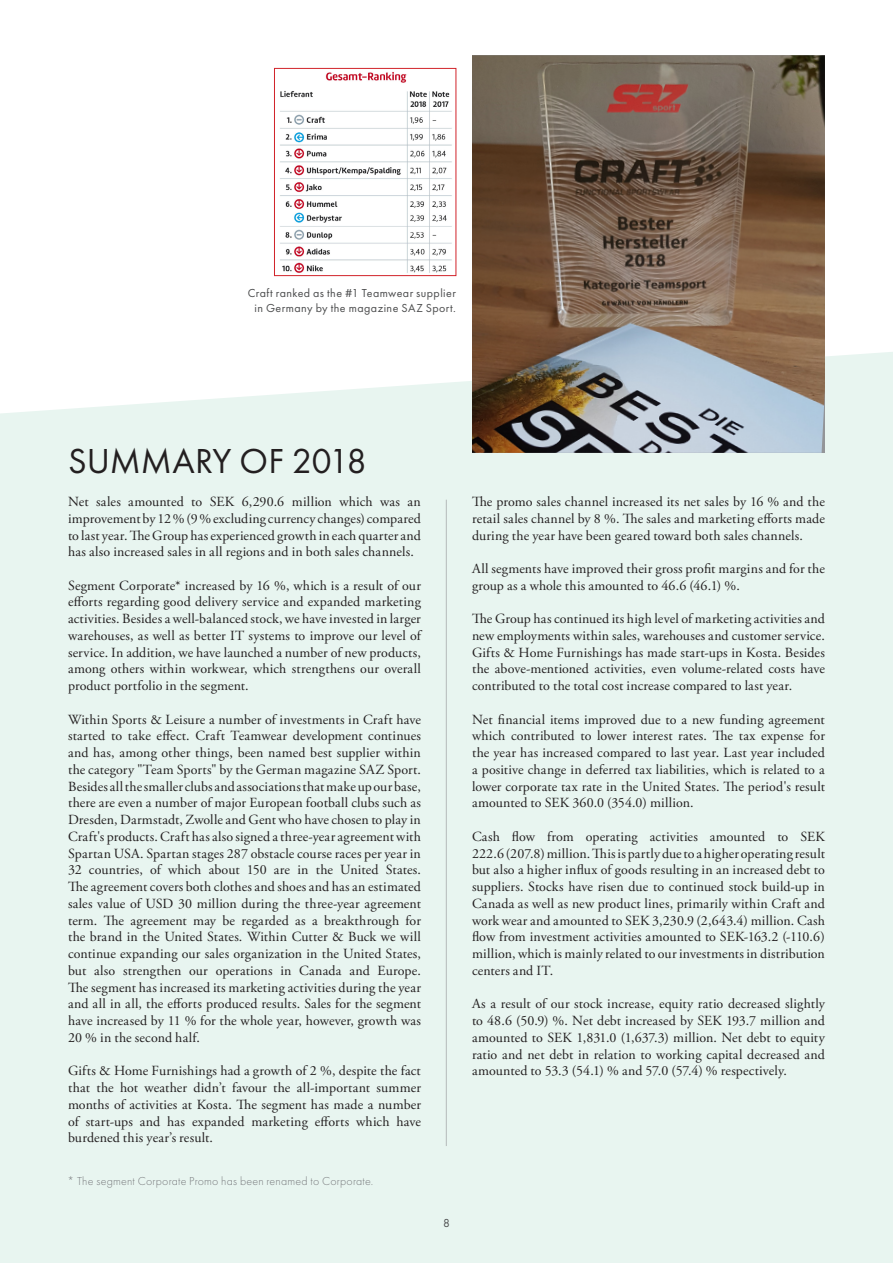
<style>
.page{position:relative;width:893px;height:1263px;background:#fff}
.page>*{position:absolute;margin:0;border:0;box-sizing:border-box;transform-origin:0 0}
.Brödtext{font:36px "Futura PT";letter-spacing:-.01em;color:#231f20}
.Brödtext-2{font:13.95px/16.8px "Adobe Garamond Pro";letter-spacing:.01em;color:#231f20;text-align:justify}
.Bildtext{font:12px/15px "Futura PT";letter-spacing:.035em;color:#4b4c4d;text-align:center}
.Tabelltext_vänster{font:300 12px "Futura PT";letter-spacing:.015em;color:#787a7d}
.Header___Footer{font:12px "Futura PT";color:#4b4c4d}
</style>
<div class="page">
<div style="left:0;top:352px;width:893px;height:911px;background:#e8f5f0"></div>
<img style="left:472px;top:55px;width:353px;height:398px">
<img style="left:280px;top:72px;width:172px;height:201px">
<div style="left:274px;top:68px;width:182px;height:208px;border:1px solid #d1232a"></div>
<hr style="left:446px;top:500px;width:1px;height:646px;background:#939598">
<p class="Bildtext" style="left:248px;top:285px;width:210px">Craft ranked as the #1 Teamwear supplier in Germany by the magazine SAZ Sport.</p>
<p class="Brödtext" style="left:68px;top:439px;width:300px">SUMMARY OF 2018</p>
<p class="Brödtext-2" style="left:68px;top:494px;width:354px">Net sales amounted to SEK 6,290.6 million which was an improvement by 12 % (9 % excluding currency changes) compared to last year. The Group has experienced growth in each quarter and has also increased sales in all regions and in both sales channels.</p>
<p class="Brödtext-2" style="left:68px;top:577px;width:354px">Segment Corporate* increased by 16 %, which is a result of our efforts regarding good delivery service and expanded marketing activities. Besides a well-balanced stock, we have invested in larger warehouses, as well as better IT systems to improve our level of service. In addition, we have launched a number of new products, among others within workwear, which strengthens our overall product portfolio in the segment.</p>
<p class="Brödtext-2" style="left:68px;top:711px;width:354px">Within Sports &amp; Leisure a number of investments in Craft have started to take effect. Craft Teamwear development continues and has, among other things, been named best supplier within the category "Team Sports" by the German magazine SAZ Sport.<br>Besides all the smaller clubs and associations that make up our base, there are even a number of major European football clubs such as Dresden, Darmstadt, Zwolle and Gent who have chosen to play in Craft's products. Craft has also signed a three-year agreement with Spartan USA. Spartan stages 287 obstacle course races per year in 32 countries, of which about 150 are in the United States.<br>The agreement covers both clothes and shoes and has an estimated sales value of USD 30 million during the three-year agreement term. The agreement may be regarded as a breakthrough for the brand in the United States. Within Cutter &amp; Buck we will continue expanding our sales organization in the United States, but also strengthen our operations in Canada and Europe.<br>The segment has increased its marketing activities during the year and all in all, the efforts produced results. Sales for the segment have increased by 11 % for the whole year, however, growth was 20 % in the second half.</p>
<p class="Brödtext-2" style="left:68px;top:1063px;width:354px">Gifts &amp; Home Furnishings had a growth of 2 %, despite the fact that the hot weather didn’t favour the all-important summer months of activities at Kosta. The segment has made a number of start-ups and has expanded marketing efforts which have burdened this year’s result.</p>
<p class="Tabelltext_vänster" style="left:68px;top:1174px;width:307px">* The segment Corporate Promo has been renamed to Corporate.</p>
<p class="Header___Footer" style="left:443px;top:1216px;width:8px">8</p>
<p class="Brödtext-2" style="left:472px;top:494px;width:354px">The promo sales channel increased its net sales by 16 % and the retail sales channel by 8 %. The sales and marketing efforts made during the year have been geared toward both sales channels.</p>
<p class="Brödtext-2" style="left:472px;top:561px;width:354px">All segments have improved their gross profit margins and for the group as a whole this amounted to 46.6 (46.1) %.</p>
<p class="Brödtext-2" style="left:472px;top:611px;width:354px">The Group has continued its high level of marketing activities and new employments within sales, warehouses and customer service.<br>Gifts &amp; Home Furnishings has made start-ups in Kosta. Besides the above-mentioned activities, even volume-related costs have contributed to the total cost increase compared to last year.</p>
<p class="Brödtext-2" style="left:472px;top:711px;width:354px">Net financial items improved due to a new funding agreement which contributed to lower interest rates. The tax expense for the year has increased compared to last year. Last year included a positive change in deferred tax liabilities, which is related to a lower corporate tax rate in the United States. The period's result amounted to SEK 360.0 (354.0) million.</p>
<p class="Brödtext-2" style="left:472px;top:828px;width:354px">Cash flow from operating activities amounted to SEK 222.6 (207.8) million. This is partly due to a higher operating result but also a higher influx of goods resulting in an increased debt to suppliers. Stocks have risen due to continued stock build-up in Canada as well as new product lines, primarily within Craft and work wear and amounted to SEK 3,230.9 (2,643.4) million. Cash flow from investment activities amounted to SEK-163.2 (-110.6) million, which is mainly related to our investments in distribution centers and IT.</p>
<p class="Brödtext-2" style="left:472px;top:996px;width:354px">As a result of our stock increase, equity ratio decreased slightly to 48.6 (50.9) %. Net debt increased by SEK 193.7 million and amounted to SEK 1,831.0 (1,637.3) million. Net debt to equity ratio and net debt in relation to working capital decreased and amounted to 53.3 (54.1) % and 57.0 (57.4) % respectively.</p>
</div>
